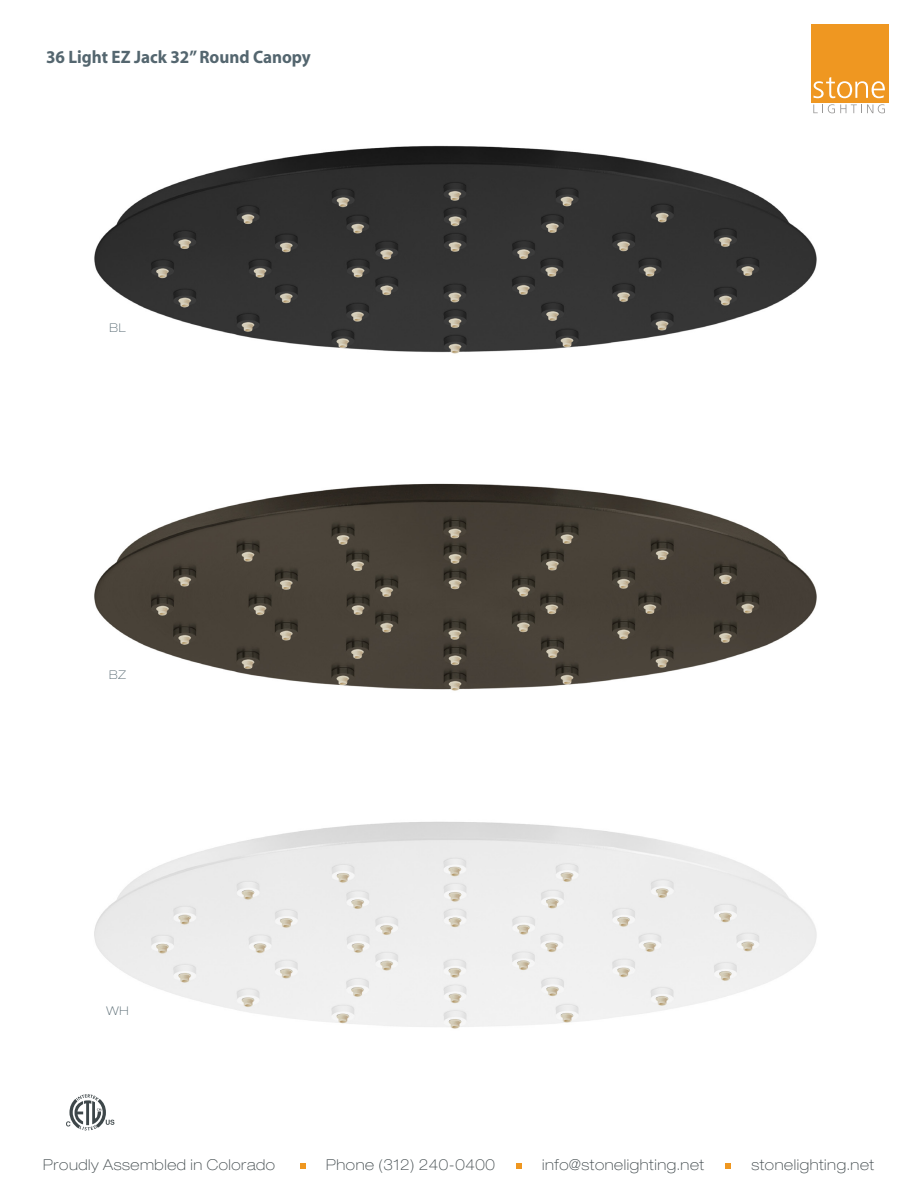
<style>
.page{position:relative;width:918px;height:1188px;background:#fff}
.page>*{position:absolute;margin:0;border:0;box-sizing:border-box;transform-origin:0 0}
.t1{font:700 18px "Myriad";color:#54666f;scale:.95 1}
.t2{font:100 expanded 15px "Helvetica Neue LT Std";letter-spacing:.04em;color:#3f484b}
.t3{font:100 expanded 12px "Helvetica Neue LT Std";color:#54666f}
</style>
<div class="page">
<img style="left:94px;top:102px;width:766px;height:252px">
<img style="left:94px;top:483px;width:723px;height:208px">
<img style="left:94px;top:821px;width:723px;height:208px">
<svg style="left:813px;top:104px;width:72px;height:9px"></svg>
<div style="left:811px;top:24px;width:78px;height:78px;background:#ef9721"></div>
<svg style="left:813px;top:77px;width:72px;height:21px"></svg>
<svg style="left:300px;top:1163px;width:6px;height:5px"></svg>
<svg style="left:516px;top:1163px;width:5px;height:5px"></svg>
<svg style="left:725px;top:1163px;width:6px;height:5px"></svg>
<svg style="left:66px;top:1094px;width:48px;height:37px"></svg>
<p class="t1" style="left:46px;top:48px;width:280px">36 Light EZ Jack 32” Round Canopy</p>
<p class="t3" style="left:110px;top:320px;width:18px">BL</p>
<p class="t3" style="left:109px;top:668px;width:18px">BZ</p>
<p class="t3" style="left:107px;top:1004px;width:23px">WH</p>
<p class="t2" style="left:43px;top:1155px;width:233px">Proudly Assembled in Colorado</p>
<p class="t2" style="left:326px;top:1155px;width:170px">Phone (312) 240-0400</p>
<p class="t2" style="left:542px;top:1155px;width:164px">info@stonelighting.net</p>
<p class="t2" style="left:751px;top:1155px;width:124px">stonelighting.net</p>
</div>
